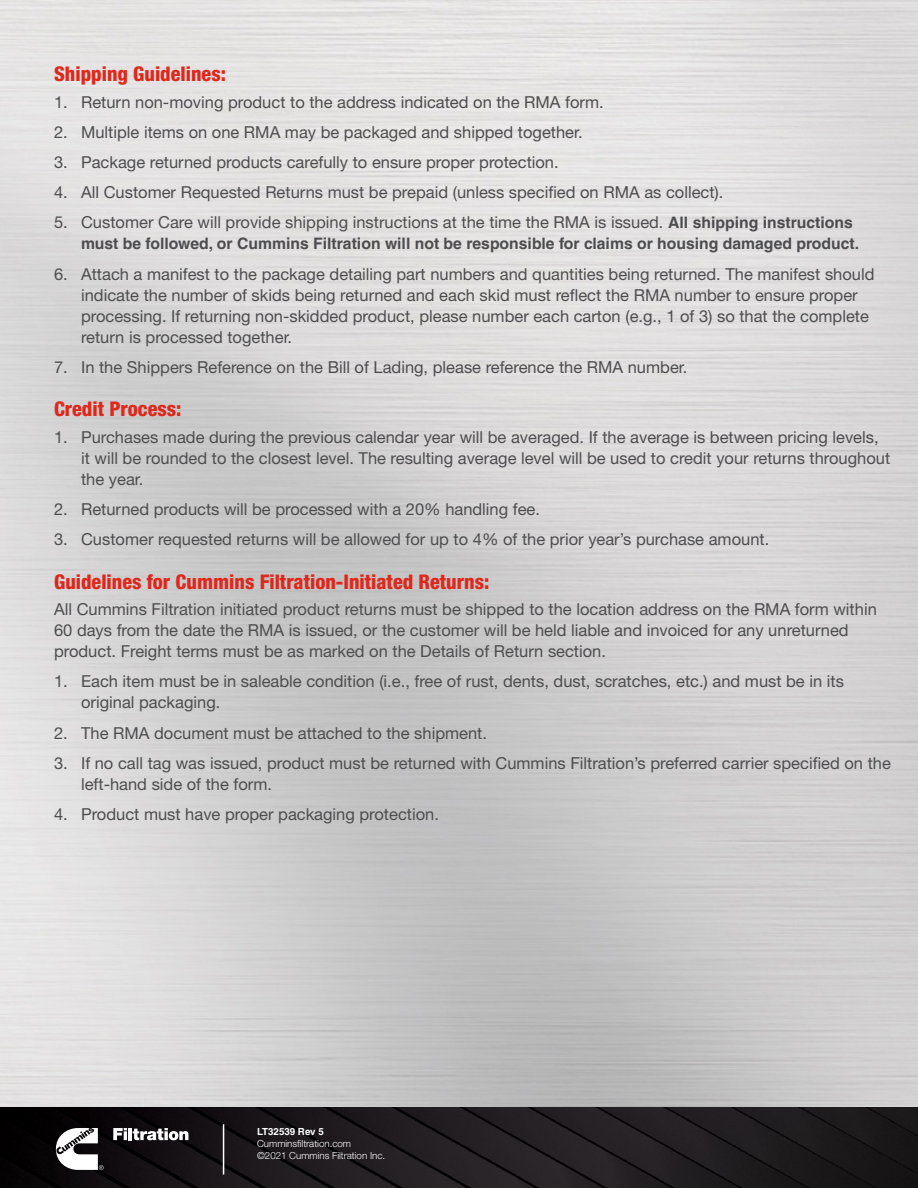
<style>
.page{position:relative;width:918px;height:1188px;background:#fff}
.page>*{position:absolute;margin:0;border:0;box-sizing:border-box;transform-origin:0 0}
.t1{font:800 condensed 20.25px "Helvetica Neue LT Std";color:#df271c}
.t2{font:16.5px/21px "Helvetica Neue LT Std";color:#4d4d4f}
.t3{font:700 15.75px "Helvetica LT Pro";color:#4d4d4f}
.t4{font:300 9.75px/12px "Helvetica Neue LT Std";color:#fff}
.t5{font:700 9.75px "Helvetica LT Pro";color:#fff}
.s1{font-family:"Helvetica LT Pro";font-weight:700;font-size:15.75px}
</style>
<div class="page">
<img style="left:0;top:0;width:918px;height:1108px">
<svg style="left:0;top:1108px;width:918px;height:80px;fill:#1e1b1e"></svg>
<svg style="left:113px;top:1128px;width:14px;height:12px"></svg>
<hr style="left:128px;top:1128px;width:4px;height:12px;background:#fff">
<svg style="left:133px;top:1128px;width:55px;height:12px"></svg>
<svg style="left:56px;top:1128px;width:48px;height:42px"></svg>
<hr style="left:223px;top:1124px;width:1px;height:51px;background:#fff">
<p class="t1" style="left:54px;top:62px;width:173px">Shipping Guidelines:</p>
<p class="t2" style="left:54px;top:91px;width:551px">1. Return non-moving product to the address indicated on the RMA form.</p>
<p class="t2" style="left:54px;top:121px;width:530px">2. Multiple items on one RMA may be packaged and shipped together.</p>
<p class="t2" style="left:54px;top:151px;width:506px">3. Package returned products carefully to ensure proper protection.</p>
<p class="t2" style="left:54px;top:182px;width:671px">4. All Customer Requested Returns must be prepaid (unless specified on RMA as collect).</p>
<p class="t2" style="left:54px;top:212px;width:800px">5. Customer Care will provide shipping instructions at the time the RMA is issued. <span class="s1">All shipping instructions</span></p>
<p class="t3" style="left:81px;top:234px;width:780px">must be followed, or Cummins Filtration will not be responsible for claims or housing damaged product.</p>
<p class="t2" style="left:81px;top:263px;width:795px;text-indent:-27px">6. Attach a manifest to the package detailing part numbers and quantities being returned. The manifest should indicate the number of skids being returned and each skid must reflect the RMA number to ensure proper processing. If returning non-skidded product, please number each carton (e.g., 1 of 3) so that the complete return is processed together.</p>
<p class="t2" style="left:54px;top:356px;width:635px">7. In the Shippers Reference on the Bill of Lading, please reference the RMA number.</p>
<p class="t1" style="left:54px;top:397px;width:129px">Credit Process:</p>
<p class="t2" style="left:81px;top:426px;width:811px;text-indent:-27px">1. Purchases made during the previous calendar year will be averaged. If the average is between pricing levels, it will be rounded to the closest level. The resulting average level will be used to credit your returns throughout the year.</p>
<p class="t2" style="left:54px;top:498px;width:488px">2. Returned products will be processed with a 20% handling fee.</p>
<p class="t2" style="left:54px;top:529px;width:717px">3. Customer requested returns will be allowed for up to 4% of the prior year’s purchase amount.</p>
<p class="t1" style="left:54px;top:569px;width:437px">Guidelines for Cummins Filtration-Initiated Returns:</p>
<p class="t2" style="left:54px;top:599px;width:824px">All Cummins Filtration initiated product returns must be shipped to the location address on the RMA form within<br>60 days from the date the RMA is issued, or the customer will be held liable and invoiced for any unreturned product. Freight terms must be as marked on the Details of Return section.</p>
<p class="t2" style="left:81px;top:671px;width:764px;text-indent:-27px">1. Each item must be in saleable condition (i.e., free of rust, dents, dust, scratches, etc.) and must be in its original packaging.</p>
<p class="t2" style="left:54px;top:722px;width:434px">2. The RMA document must be attached to the shipment.</p>
<p class="t2" style="left:81px;top:752px;width:811px;text-indent:-27px">3. If no call tag was issued, product must be returned with Cummins Filtration’s preferred carrier specified on the left-hand side of the form.</p>
<p class="t2" style="left:54px;top:803px;width:386px">4. Product must have proper packaging protection.</p>
<p class="t5" style="left:257px;top:1126px;width:68px">LT32539 Rev 5</p>
<p class="t4" style="left:257px;top:1137px;width:130px">Cumminsfiltration.com<br>©2021 Cummins Filtration Inc.</p>
</div>
